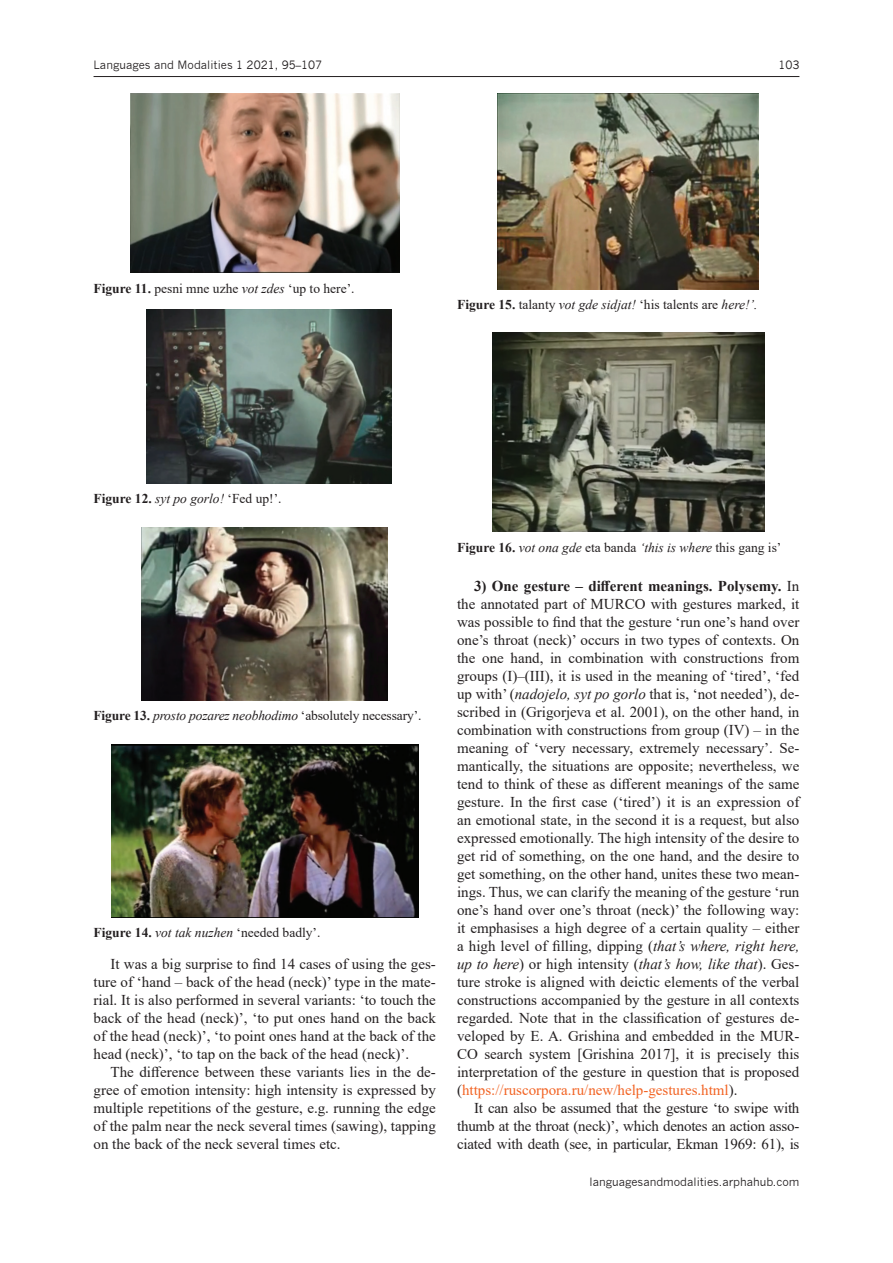
<style>
.page{position:relative;width:893px;height:1263px;background:#fff}
.page>*{position:absolute;margin:0;border:0;box-sizing:border-box;transform-origin:0 0}
.Body_text{font:15px/18px "Times New Roman";color:#231f20;text-align:justify}
.FIG_Caption{font:italic 13.5px "Times New Roman";letter-spacing:-.01em;color:#231f20}
.FIG_Caption-2{font:13.5px "Times New Roman";color:#231f20}
.t1{font:11.25px "News Gothic";color:#231f20}
.s1{font-weight:700}
.s2{font-style:italic}
.s3{font-weight:700;font-style:normal}
.s4{font-style:normal}
.s5{color:#f26323}
</style>
<div class="page">
<hr style="left:94px;top:76px;width:705px;height:1px;background:#231f20">
<img style="left:130px;top:94px;width:269px;height:179px">
<img style="left:146px;top:309px;width:245px;height:174px">
<img style="left:142px;top:527px;width:245px;height:173px">
<img style="left:111px;top:745px;width:307px;height:172px">
<img style="left:498px;top:94px;width:261px;height:195px">
<img style="left:492px;top:332px;width:272px;height:200px">
<p class="t1" style="left:94px;top:58px;width:230px">Languages and Modalities 1 2021, 95–107</p>
<p class="t1" style="left:778px;top:58px;width:23px">103</p>
<p class="FIG_Caption-2" style="left:94px;top:279px;width:263px"><span class="s1">Figure 11.</span> pesni mne uzhe <span class="s2">vot zdes</span> ‘up to here’.</p>
<p class="FIG_Caption-2" style="left:457px;top:295px;width:302px"><span class="s1">Figure 15.</span> talanty <span class="s2">vot gde sidjat!</span> ‘his talents are <span class="s2">here!’.</span></p>
<p class="FIG_Caption" style="left:94px;top:489px;width:189px"><span class="s3">Figure 12.</span> syt po gorlo! <span class="s4">‘Fed up!’.</span></p>
<p class="FIG_Caption" style="left:94px;top:706px;width:329px"><span class="s3">Figure 13.</span> prosto pozarez neobhodimo <span class="s4">‘absolutely necessary’.</span></p>
<p class="FIG_Caption-2" style="left:94px;top:923px;width:228px"><span class="s1">Figure 14.</span> <span class="s2">vot tak nuzhen</span> ‘needed badly’.</p>
<p class="Body_text" style="left:94px;top:955px;width:344px;text-indent:17px">It was a big surprise to find 14 cases of using the ges&shy;ture of ‘hand – back of the head (neck)’ type in the mate&shy;rial. It is also performed in several variants: ‘to touch the back of the head (neck)’, ‘to put ones hand on the back of the head (neck)’, ‘to point ones hand at the back of the head (neck)’, ‘to tap on the back of the head (neck)’.</p>
<p class="Body_text" style="left:94px;top:1063px;width:344px;text-indent:17px">The difference between these variants lies in the de&shy;gree of emotion intensity: high intensity is expressed by multiple repetitions of the gesture, e.g. running the edge of the palm near the neck several times (sawing), tapping on the back of the neck several times etc.</p>
<p class="FIG_Caption" style="left:457px;top:538px;width:326px"><span class="s3">Figure 16.</span> vot ona gde <span class="s4">eta banda</span> ‘this is where <span class="s4">this gang is’</span></p>
<p class="Body_text" style="left:457px;top:577px;width:344px;text-indent:17px"><span class="s1">3) One gesture – different meanings. Polysemy.</span> In the annotated part of MURCO with gestures marked, it was possible to find that the gesture ‘run one’s hand over one’s throat (neck)’ occurs in two types of contexts. On the one hand, in combination with constructions from groups (I)–(III), it is used in the meaning of ‘tired’, ‘fed up with’ (<span class="s2">nadojelo, syt po gorlo</span> that is, ‘not needed’), de&shy;scribed in (Grigorjeva et al. 2001), on the other hand, in combination with constructions from group (IV) – in the meaning of ‘very necessary, extremely necessary’. Se&shy;mantically, the situations are opposite; nevertheless, we tend to think of these as different meanings of the same gesture. In the first case (‘tired’) it is an expression of an emotional state, in the second it is a request, but also expressed emotionally. The high intensity of the desire to get rid of something, on the one hand, and the desire to get something, on the other hand, unites these two mean&shy;ings. Thus, we can clarify the meaning of the gesture ‘run one’s hand over one’s throat (neck)’ the following way: it emphasises a high degree of a certain quality – either a high level of filling, dipping (<span class="s2">that’s where, right here, up to here</span>) or high intensity (<span class="s2">that’s how, like that</span>). Ges&shy;ture stroke is aligned with deictic elements of the verbal constructions accompanied by the gesture in all contexts regarded. Note that in the classification of gestures de&shy;veloped by E. A. Grishina and embedded in the MUR-CO search system [Grishina 2017], it is precisely this interpretation of the gesture in question that is proposed (<span class="s5">https://ruscorpora.ru/new/help-gestures.html</span>).</p>
<p class="Body_text" style="left:457px;top:1099px;width:344px;text-indent:17px">It can also be assumed that the gesture ‘to swipe with thumb at the throat (neck)’, which denotes an action asso&shy;ciated with death (see, in particular, Ekman 1969: 61), is</p>
<p class="t1" style="left:589px;top:1175px;width:211px">languagesandmodalities.arphahub.com</p>
</div>
